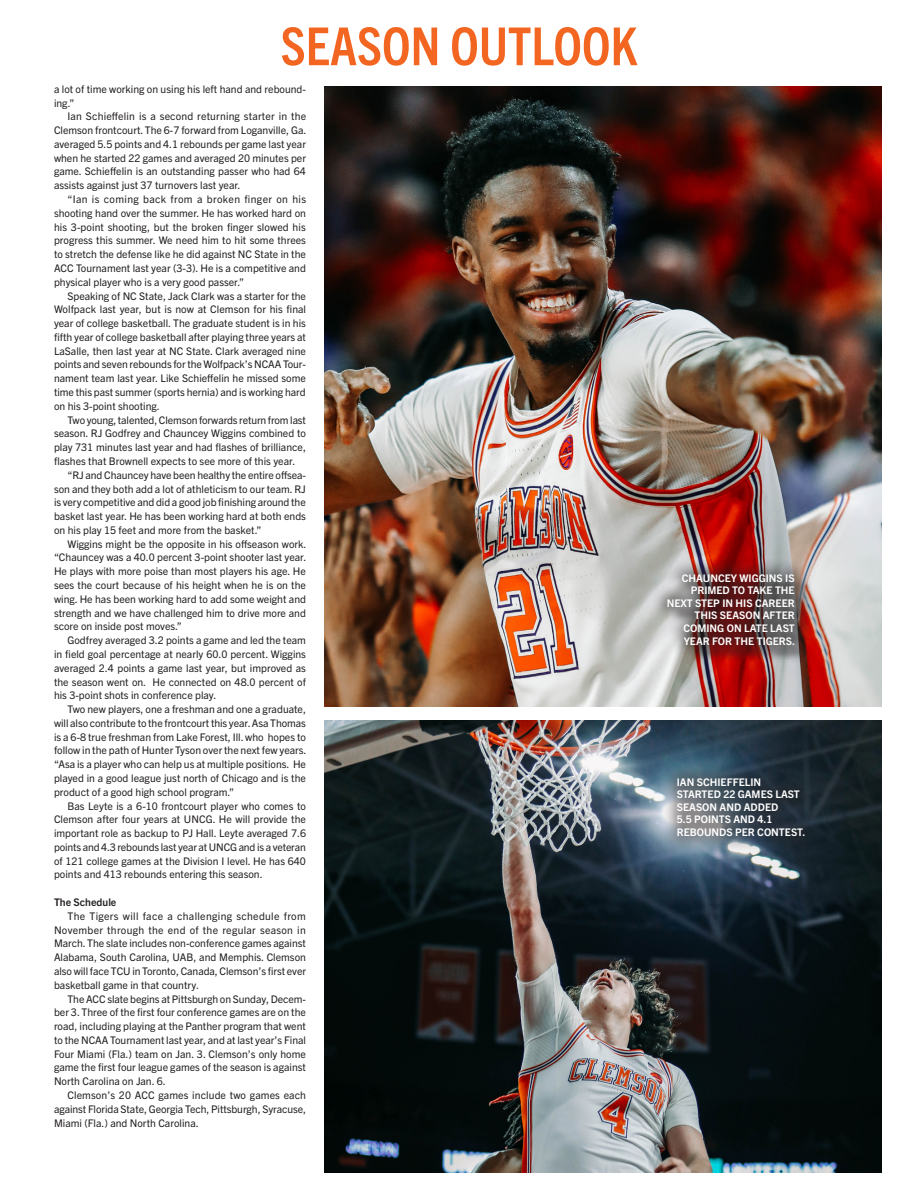
<style>
.page{position:relative;width:918px;height:1188px;background:#fff}
.page>*{position:absolute;margin:0;border:0;box-sizing:border-box;transform-origin:0 0}
.t1{font:700 condensed 52.5px "Trade Gothic Next LT Pro";color:#f36621}
.t2{font:10.5px/13.8px "Trade Gothic Next LT Pro";color:#231f20;text-align:justify}
.t3{font:700 10.5px/12.6px "Trade Gothic Next LT Pro";color:#fff;text-align:right}
.t4{font:700 10.5px "Trade Gothic Next LT Pro";color:#231f20}
</style>
<div class="page">
<img style="left:324px;top:87px;width:558px;height:620px">
<svg style="left:670px;top:576px;width:142px;height:87px"></svg>
<div style="left:650px;top:557px;width:161px;height:104px;background:#231f20;opacity:.5"></div>
<img style="left:324px;top:721px;width:558px;height:452px">
<div style="left:661px;top:761px;width:160px;height:92px;background:#231f20;opacity:.5"></div>
<p class="t1" style="left:281px;top:10px;width:358px">SEASON OUTLOOK</p>
<p class="t2" style="left:54px;top:81px;width:254px">a lot of time working on using his left hand and rebound&shy;ing.”</p>
<p class="t2" style="left:54px;top:109px;width:254px;text-indent:14px">Ian Schieffelin is a second returning starter in the Clemson frontcourt. The 6-7 forward from Loganville, Ga. averaged 5.5 points and 4.1 rebounds per game last year when he started 22 games and averaged 20 minutes per game. Schieffelin is an outstanding passer who had 64 assists against just 37 turnovers last year.</p>
<p class="t2" style="left:54px;top:192px;width:254px;text-indent:14px">“Ian is coming back from a broken finger on his shooting hand over the summer. He has worked hard on his 3-point shooting, but the broken finger slowed his progress this summer. We need him to hit some threes to stretch the defense like he did against NC State in the ACC Tournament last year (3-3). He is a competitive and physical player who is a very good passer.”</p>
<p class="t2" style="left:54px;top:288px;width:254px;text-indent:14px">Speaking of NC State, Jack Clark was a starter for the Wolfpack last year, but is now at Clemson for his final year of college basketball. The graduate student is in his fifth year of college basketball after playing three years at LaSalle, then last year at NC State. Clark averaged nine points and seven rebounds for the Wolfpack’s NCAA Tour&shy;nament team last year. Like Schieffelin he missed some time this past summer (sports hernia) and is working hard on his 3-point shooting.</p>
<p class="t2" style="left:54px;top:412px;width:254px;text-indent:14px">Two young, talented, Clemson forwards return from last season. RJ Godfrey and Chauncey Wiggins combined to play 731 minutes last year and had flashes of brilliance, flashes that Brownell expects to see more of this year.</p>
<p class="t2" style="left:54px;top:467px;width:254px;text-indent:14px">“RJ and Chauncey have been healthy the entire offsea&shy;son and they both add a lot of athleticism to our team. RJ is very competitive and did a good job finishing around the basket last year. He has been working hard at both ends on his play 15 feet and more from the basket.”</p>
<p class="t2" style="left:54px;top:536px;width:254px;text-indent:14px">Wiggins might be the opposite in his offseason work. “Chauncey was a 40.0 percent 3-point shooter last year.<br>He plays with more poise than most players his age. He sees the court because of his height when he is on the wing. He has been working hard to add some weight and strength and we have challenged him to drive more and score on inside post moves.”</p>
<p class="t2" style="left:54px;top:633px;width:254px;text-indent:14px">Godfrey averaged 3.2 points a game and led the team in field goal percentage at nearly 60.0 percent. Wiggins averaged 2.4 points a game last year, but improved as the season went on. He connected on 48.0 percent of his 3-point shots in conference play.</p>
<p class="t2" style="left:54px;top:702px;width:254px;text-indent:14px">Two new players, one a freshman and one a graduate, will also contribute to the frontcourt this year. Asa Thomas is a 6-8 true freshman from Lake Forest, Ill. who hopes to follow in the path of Hunter Tyson over the next few years. “Asa is a player who can help us at multiple positions. He played in a good league just north of Chicago and is the product of a good high school program.”</p>
<p class="t2" style="left:54px;top:798px;width:254px;text-indent:14px">Bas Leyte is a 6-10 frontcourt player who comes to Clemson after four years at UNCG. He will provide the important role as backup to PJ Hall. Leyte averaged 7.6 points and 4.3 rebounds last year at UNCG and is a veteran of 121 college games at the Division I level. He has 640 points and 413 rebounds entering this season.</p>
<p class="t4" style="left:54px;top:895px;width:64px">The Schedule</p>
<p class="t2" style="left:54px;top:908px;width:254px;text-indent:14px">The Tigers will face a challenging schedule from November through the end of the regular season in March. The slate includes non-conference games against Alabama, South Carolina, UAB, and Memphis. Clemson also will face TCU in Toronto, Canada, Clemson’s first ever basketball game in that country.</p>
<p class="t2" style="left:54px;top:991px;width:254px;text-indent:14px">The ACC slate begins at Pittsburgh on Sunday, Decem&shy;ber 3. Three of the first four conference games are on the road, including playing at the Panther program that went to the NCAA Tournament last year, and at last year’s Final Four Miami (Fla.) team on Jan. 3. Clemson’s only home game the first four league games of the season is against North Carolina on Jan. 6.</p>
<p class="t2" style="left:54px;top:1088px;width:254px;text-indent:14px">Clemson’s 20 ACC games include two games each against Florida State, Georgia Tech, Pittsburgh, Syracuse, Miami (Fla.) and North Carolina.</p>
<p class="t3" style="left:667px;top:571px;width:130px">CHAUNCEY WIGGINS IS<br>PRIMED TO TAKE THE<br>NEXT STEP IN HIS CAREER<br>THIS SEASON AFTER<br>COMING ON LATE LAST<br>YEAR FOR THE TIGERS.</p>
<p class="t3" style="left:677px;top:775px;width:130px;text-align:left">IAN SCHIEFFELIN<br>STARTED 22 GAMES LAST<br>SEASON AND ADDED<br>5.5 POINTS AND 4.1<br>REBOUNDS PER CONTEST.</p>
</div>
